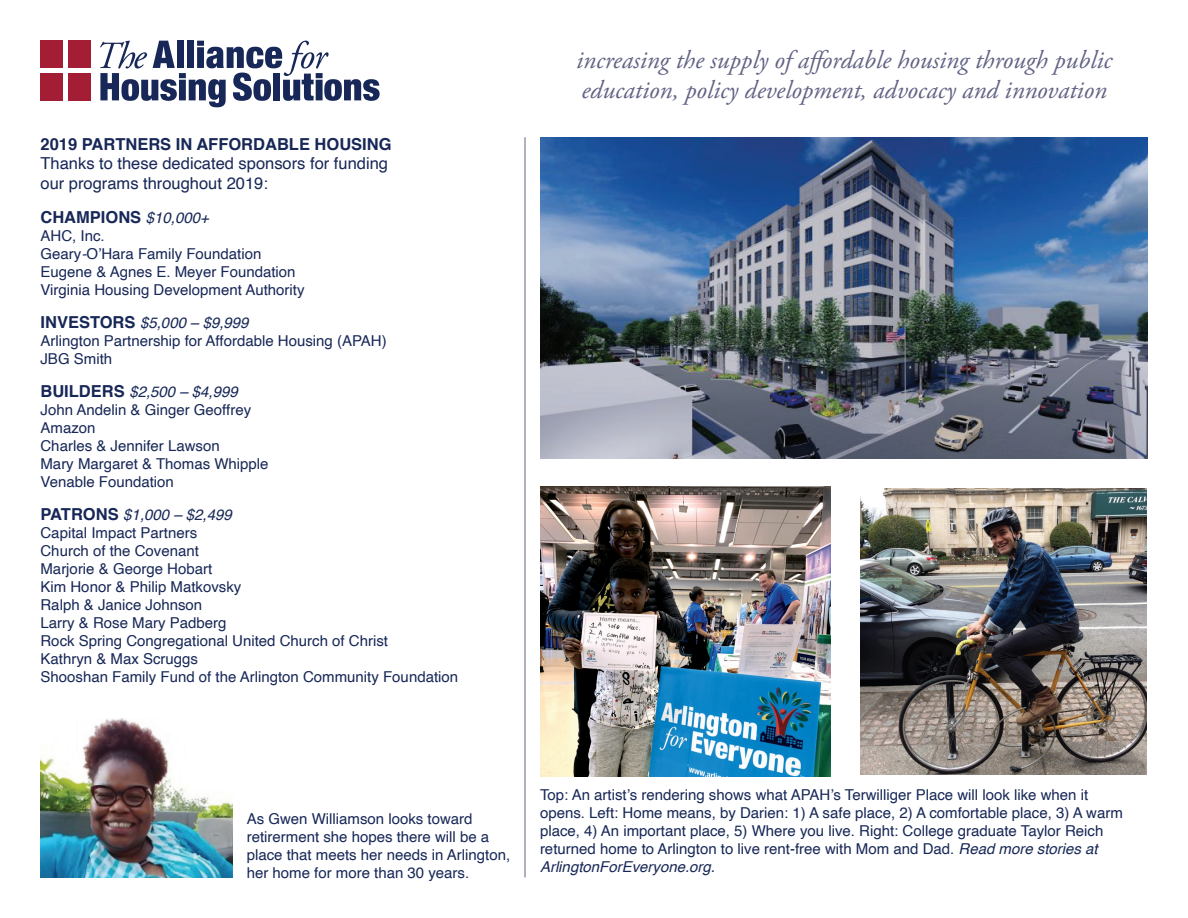
<style>
.page{position:relative;width:1188px;height:918px;background:#fff}
.page>*{position:absolute;margin:0;border:0;box-sizing:border-box;transform-origin:0 0}
.t1{font:italic 25.5px/30.6px "Adobe Garamond Pro";color:#626385}
.t2{font:16.5px/19.8px "Helvetica";color:#172757}
.t3{font:700 16.5px "Helvetica";color:#172757}
.t4{font:15px/18px "Helvetica";color:#172757}
.s1{font-weight:400;font-style:italic;font-size:15px}
.s2{font-style:italic}
.s3{font-weight:700;font-size:16.5px}
</style>
<div class="page">
<div style="left:40px;top:73px;width:23px;height:27px;background:#a31e35"></div>
<div style="left:68px;top:73px;width:22px;height:27px;background:#a31e35"></div>
<div style="left:40px;top:41px;width:23px;height:27px;background:#a31e35"></div>
<div style="left:68px;top:40px;width:22px;height:28px;background:#a31e35"></div>
<svg style="left:100px;top:41px;width:280px;height:66px"></svg>
<img style="left:540px;top:486px;width:290px;height:290px">
<img style="left:860px;top:488px;width:286px;height:286px">
<hr style="left:525px;top:137px;width:1px;height:740px;background:#626385">
<img style="left:40px;top:718px;width:193px;height:160px">
<img style="left:541px;top:137px;width:607px;height:322px">
<p class="t3" style="left:40px;top:131px;width:353px">2019 PARTNERS IN AFFORDABLE HOUSING</p>
<p class="t2" style="left:40px;top:154px;width:349px">Thanks to these dedicated sponsors for funding our programs throughout 2019:</p>
<p class="t3" style="left:40px;top:203px;width:170px">CHAMPIONS <span class="s1">$10,000+</span></p>
<p class="t4" style="left:41px;top:227px;width:266px">AHC, Inc.<br>Geary<span class="s2">-</span>O’Hara Family Foundation<br>Eugene &amp; Agnes E. Meyer Foundation<br>Virginia Housing Development Authority</p>
<p class="t4" style="left:40px;top:314px;width:348px"><span class="s3">INVESTORS</span> <span class="s2">$5,000 – $9,999<br></span>Arlington Partnership for Affordable Housing (APAH)<br>JBG Smith</p>
<p class="t4" style="left:40px;top:383px;width:230px"><span class="s3">BUILDERS</span> <span class="s2">$2,500 – $4,999<br></span>John Andelin &amp; Ginger Geoffrey<br>Amazon<br>Charles &amp; Jennifer Lawson<br>Mary Margaret &amp; Thomas Whipple<br>Venable Foundation</p>
<p class="t4" style="left:40px;top:507px;width:419px"><span class="s3">PATRONS</span> <span class="s2">$1,000 – $2,499<br></span>Capital Impact Partners<br>Church of the Covenant<br>Marjorie &amp; George Hobart<br>Kim Honor &amp; Philip Matkovsky<br>Ralph &amp; Janice Johnson<br>Larry &amp; Rose Mary Padberg<br>Rock Spring Congregational United Church of Christ<br>Kathryn &amp; Max Scruggs<br>Shooshan Family Fund of the Arlington Community Foundation</p>
<h1 class="t1" style="left:576px;top:45px;width:537px">increasing the supply of affordable housing through public education, policy development, advocacy and innovation</h1>
<p class="t4" style="left:247px;top:810px;width:265px">As Gwen Williamson looks toward retirerment she hopes there will be a place that meets her needs in Arlington, her home for more than 30 years.</p>
<p class="t4" style="left:540px;top:786px;width:584px">Top: An artist’s rendering shows what APAH’s Terwilliger Place will look like when it opens. Left: Home means, by Darien: 1) A safe place, 2) A comfortable place, 3) A warm place, 4) An important place, 5) Where you live. Right: College graduate Taylor Reich returned home to Arlington to live rent-free with Mom and Dad. <span class="s2">Read more stories at ArlingtonForEveryone.org.</span></p>
</div>
